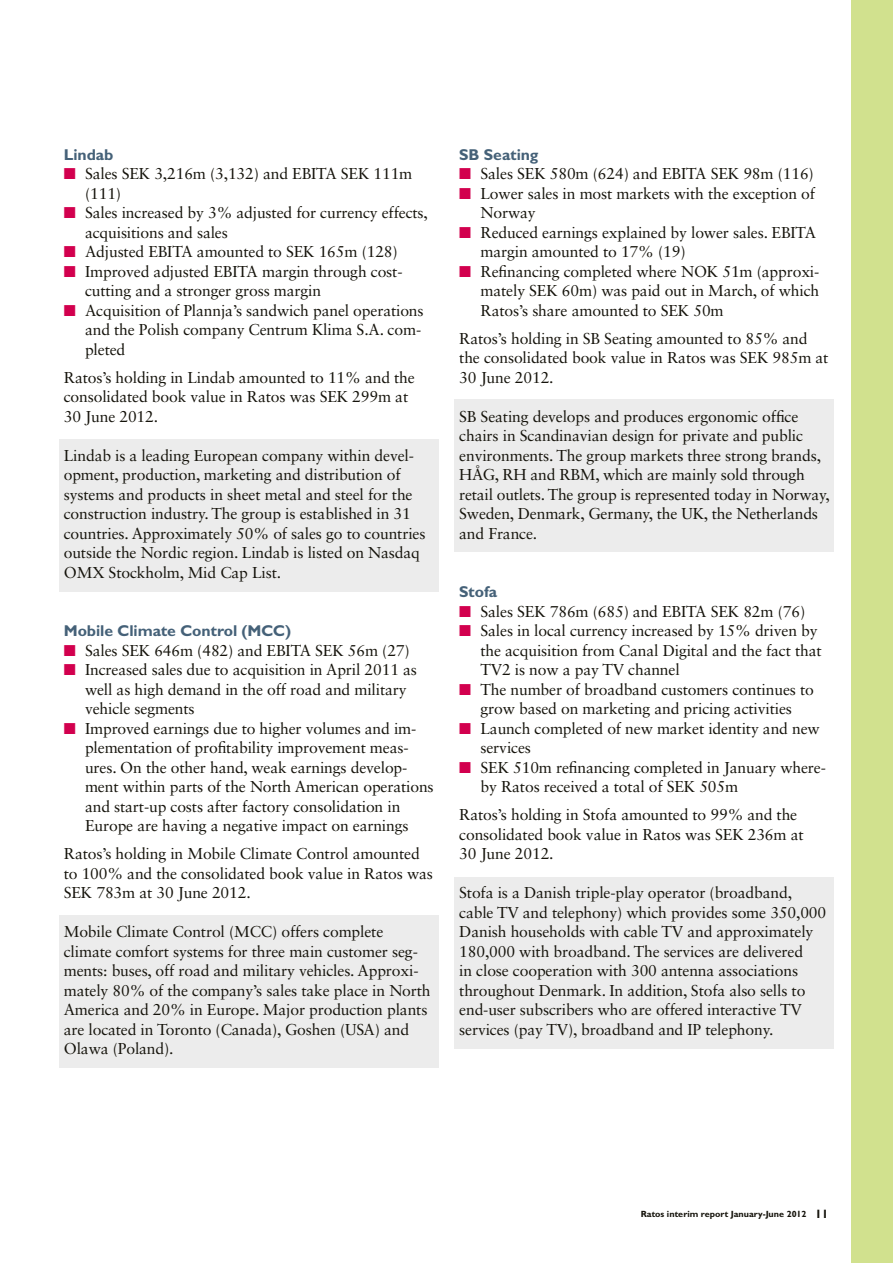
<style>
.page{position:relative;width:893px;height:1263px;background:#fff}
.page>*{position:absolute;margin:0;border:0;box-sizing:border-box;transform-origin:0 0}
.t1{font:15.75px/19.5px "Sabon LT Std";letter-spacing:-.01em;color:#15130b}
.t2{font:700 15.75px "Gill Sans MT Std";letter-spacing:-.005em;color:#456178}
.t3{font:700 9px "Gill Sans MT Std";color:#15130b}
.s1{color:#d2004e}
.s2{font-size:12px}
</style>
<div class="page">
<div style="left:851px;top:0;width:42px;height:1263px;background:#d1e18e"></div>
<div style="left:455px;top:877px;width:379px;height:172px;background:#ececec"></div>
<div style="left:455px;top:400px;width:379px;height:152px;background:#ececec"></div>
<div style="left:59px;top:915px;width:379px;height:152px;background:#ececec"></div>
<div style="left:59px;top:439px;width:379px;height:152px;background:#ececec"></div>
<p class="t2" style="left:64px;top:144px;width:51px">Lindab</p>
<p class="t1" style="left:85px;top:164px;width:329px;text-indent:-21px"><span class="s1">■</span> Sales SEK 3,216m (3,132) and EBITA SEK 111m (111)</p>
<p class="t1" style="left:85px;top:203px;width:344px;text-indent:-21px"><span class="s1">■</span> Sales increased by 3% adjusted for currency effects, acquisitions and sales</p>
<p class="t1" style="left:64px;top:242px;width:336px"><span class="s1">■</span> Adjusted EBITA amounted to SEK 165m (128)</p>
<p class="t1" style="left:85px;top:261px;width:319px;text-indent:-21px"><span class="s1">■</span> Improved adjusted EBITA margin through cost&shy;cutting and a stronger gross margin</p>
<p class="t1" style="left:85px;top:300px;width:340px;text-indent:-21px"><span class="s1">■</span> Acquisition of Plannja’s sandwich panel operations and the Polish company Centrum Klima S.A. com&shy;pleted</p>
<p class="t1" style="left:64px;top:367px;width:353px">Ratos’s holding in Lindab amounted to 11% and the consolidated book value in Ratos was SEK 299m at<br>30 June 2012.</p>
<p class="t1" style="left:64px;top:445px;width:363px">Lindab is a leading European company within devel&shy;opment, production, marketing and distribution of systems and products in sheet metal and steel for the construction industry. The group is established in 31 countries. Approximately 50% of sales go to countries outside the Nordic region. Lindab is listed on Nasdaq OMX Stockholm, Mid Cap List.</p>
<p class="t2" style="left:64px;top:621px;width:229px">Mobile Climate Control (MCC)</p>
<p class="t1" style="left:64px;top:640px;width:347px"><span class="s1">■</span> Sales SEK 646m (482) and EBITA SEK 56m (27)</p>
<p class="t1" style="left:85px;top:660px;width:333px;text-indent:-21px"><span class="s1">■</span> Increased sales due to acquisition in April 2011 as well as high demand in the off road and military vehicle segments</p>
<p class="t1" style="left:85px;top:718px;width:350px;text-indent:-21px"><span class="s1">■</span> Improved earnings due to higher volumes and im&shy;plementation of profitability improvement meas&shy;ures. On the other hand, weak earnings develop&shy;ment within parts of the North American operations and start-up costs after factory consolidation in Europe are having a negative impact on earnings</p>
<p class="t1" style="left:64px;top:844px;width:371px">Ratos’s holding in Mobile Climate Control amounted to 100% and the consolidated book value in Ratos was<br>SEK 783m at 30 June 2012.</p>
<p class="t1" style="left:64px;top:922px;width:368px">Mobile Climate Control (MCC) offers complete climate comfort systems for three main customer seg&shy;ments: buses, off road and military vehicles. Approxi&shy;mately 80% of the company’s sales take place in North America and 20% in Europe. Major production plants are located in Toronto (Canada), Goshen (USA) and Olawa (Poland).</p>
<p class="t2" style="left:459px;top:144px;width:81px">SB Seating</p>
<p class="t1" style="left:459px;top:164px;width:356px"><span class="s1">■</span> Sales SEK 580m (624) and EBITA SEK 98m (116)</p>
<p class="t1" style="left:480px;top:183px;width:336px;text-indent:-21px"><span class="s1">■</span> Lower sales in most markets with the exception of<br>Norway</p>
<p class="t1" style="left:480px;top:222px;width:337px;text-indent:-21px"><span class="s1">■</span> Reduced earnings explained by lower sales. EBITA margin amounted to 17% (19)</p>
<p class="t1" style="left:480px;top:261px;width:340px;text-align:justify;text-indent:-21px"><span class="s1">■</span> Refinancing completed where NOK 51m (approxi&shy;mately SEK 60m) was paid out in March, of which Ratos’s share amounted to SEK 50m</p>
<p class="t1" style="left:459px;top:328px;width:371px">Ratos’s holding in SB Seating amounted to 85% and the consolidated book value in Ratos was SEK 985m at<br>30 June 2012.</p>
<p class="t1" style="left:459px;top:406px;width:372px">SB Seating develops and produces ergonomic office chairs in Scandinavian design for private and public environments. The group markets three strong brands, HÅG, RH and RBM, which are mainly sold through retail outlets. The group is represented today in Norway, Sweden, Denmark, Germany, the UK, the Netherlands and France.</p>
<p class="t2" style="left:459px;top:582px;width:39px">Stofa</p>
<p class="t1" style="left:459px;top:601px;width:347px"><span class="s1">■</span> Sales SEK 786m (685) and EBITA SEK 82m (76)</p>
<p class="t1" style="left:480px;top:621px;width:343px;text-indent:-21px"><span class="s1">■</span> Sales in local currency increased by 15% driven by the acquisition from Canal Digital and the fact that<br>TV2 is now a pay TV channel</p>
<p class="t1" style="left:459px;top:679px;width:356px;text-align:center"><span class="s1">■</span> The number of broadband customers continues to grow based on marketing and pricing activities</p>
<p class="t1" style="left:480px;top:718px;width:341px;text-indent:-21px"><span class="s1">■</span> Launch completed of new market identity and new services</p>
<p class="t1" style="left:480px;top:757px;width:347px;text-indent:-21px"><span class="s1">■</span> SEK 510m refinancing completed in January where&shy;by Ratos received a total of SEK 505m</p>
<p class="t1" style="left:459px;top:805px;width:346px">Ratos’s holding in Stofa amounted to 99% and the consolidated book value in Ratos was SEK 236m at<br>30 June 2012.</p>
<p class="t1" style="left:459px;top:883px;width:369px">Stofa is a Danish triple-play operator (broadband, cable TV and telephony) which provides some 350,000<br>Danish households with cable TV and approximately 180,000 with broadband. The services are delivered<br>in close cooperation with 300 antenna associations throughout Denmark. In addition, Stofa also sells to end-user subscribers who are offered interactive TV services (pay TV), broadband and IP telephony.</p>
<p class="t3" style="left:641px;top:1209px;width:189px">Ratos interim report January-June 2012 <span class="s2">11</span></p>
</div>
